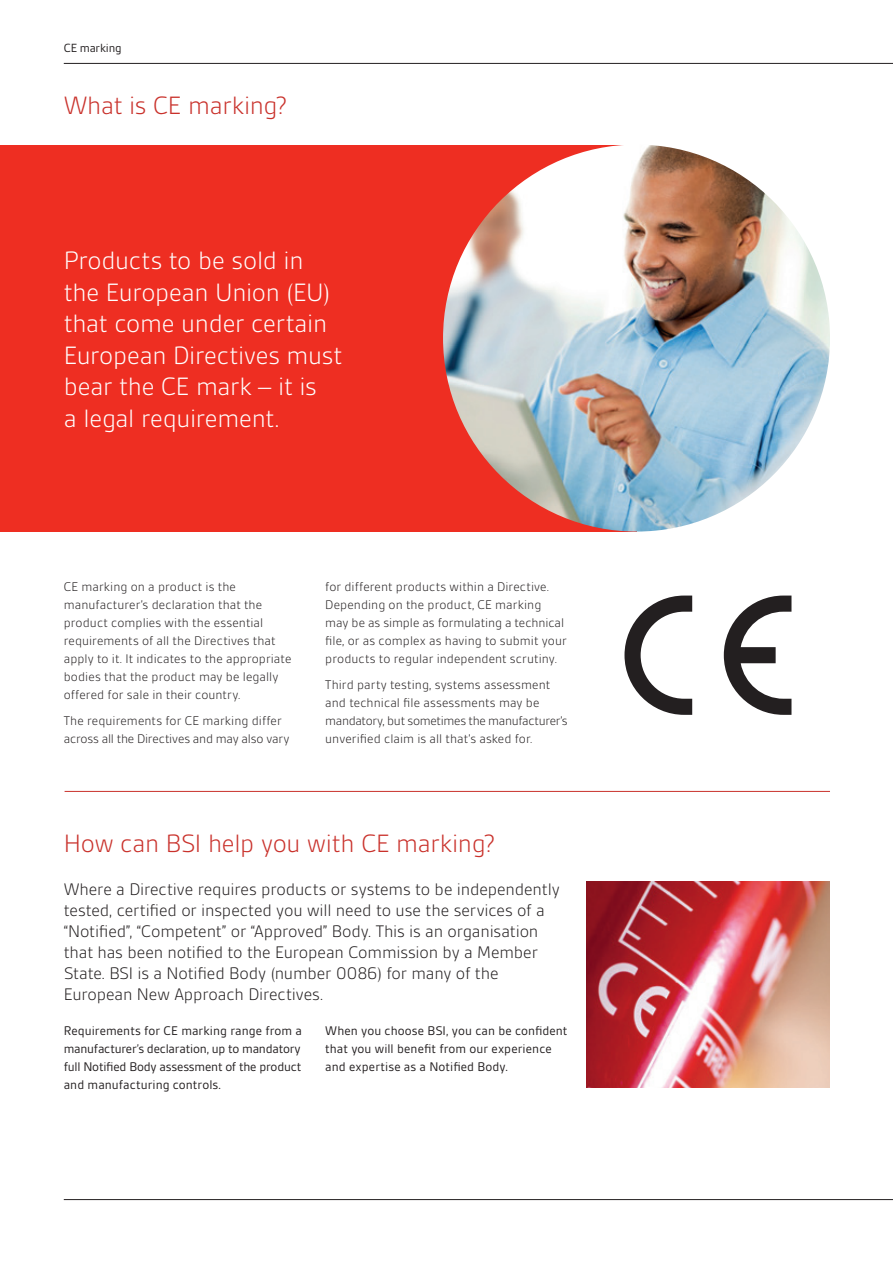
<style>
.page{position:relative;width:893px;height:1263px;background:#fff}
.page>*{position:absolute;margin:0;border:0;box-sizing:border-box;transform-origin:0 0}
.t1{font:300 27px/31.5px "BSI Gesta";letter-spacing:-.01em;color:#fff}
.t2{font:300 27px "BSI Gesta";letter-spacing:-.01em;color:#c9312b}
.t3{font:300 18px/21px "BSI Gesta";letter-spacing:-.01em;color:#231f20}
.t4{font:300 13.5px/18px "BSI Gesta";letter-spacing:.005em;color:#231f20}
.t5{font:13.5px/18px "BSI Gesta";letter-spacing:.005em;color:#231f20;text-align:justify}
.t6{font:12.75px "BSI Gesta";letter-spacing:-.015em;color:#231f20}
</style>
<div class="page">
<hr style="left:64px;top:63px;width:829px;height:1px;background:#231f20">
<hr style="left:64px;top:1199px;width:829px;height:1px;background:#231f20">
<svg style="left:624px;top:595px;width:68px;height:120px"></svg>
<svg style="left:724px;top:595px;width:67px;height:120px"></svg>
<div style="left:0;top:145px;width:636px;height:386px;background:#ee2e22"></div>
<img style="left:443px;top:145px;width:387px;height:386px;border-radius:193px">
<hr style="left:65px;top:791px;width:765px;height:1px;background:#c9312b">
<img style="left:587px;top:881px;width:242px;height:207px">
<p class="t6" style="left:64px;top:41px;width:59px">CE marking</p>
<h1 class="t2" style="left:64px;top:91px;width:225px">What is CE marking?</h1>
<h1 class="t1" style="left:64px;top:245px;width:280px">Products to be sold in the European Union (EU) that come under certain<br>European Directives must bear the CE mark – it is<br>a legal requirement.</h1>
<p class="t4" style="left:64px;top:577px;width:229px">CE marking on a product is the manufacturer’s declaration that the product complies with the essential requirements of all the Directives that apply to it. It indicates to the appropriate bodies that the product may be legally offered for sale in their country.</p>
<p class="t4" style="left:64px;top:712px;width:227px">The requirements for CE marking differ across all the Directives and may also vary</p>
<p class="t4" style="left:325px;top:577px;width:243px">for different products within a Directive.<br>Depending on the product, CE marking may be as simple as formulating a technical file, or as complex as having to submit your products to regular independent scrutiny.</p>
<p class="t4" style="left:325px;top:676px;width:244px">Third party testing, systems assessment and technical file assessments may be mandatory, but sometimes the manufacturer’s unverified claim is all that’s asked for.</p>
<h1 class="t2" style="left:64px;top:829px;width:433px">How can BSI help you with CE marking?</h1>
<p class="t3" style="left:64px;top:879px;width:497px">Where a Directive requires products or systems to be independently tested, certified or inspected you will need to use the services of a “Notified”, “Competent” or “Approved” Body. This is an organisation that has been notified to the European Commission by a Member State. BSI is a Notified Body (number 0086) for many of the European New Approach Directives.</p>
<p class="t5" style="left:64px;top:1021px;width:240px">Requirements for CE marking range from a manufacturer’s declaration, up to mandatory full Notified Body assessment of the product and manufacturing controls.</p>
<p class="t5" style="left:325px;top:1021px;width:244px;text-align:left">When you choose BSI, you can be confident that you will benefit from our experience and expertise as a Notified Body.</p>
</div>
